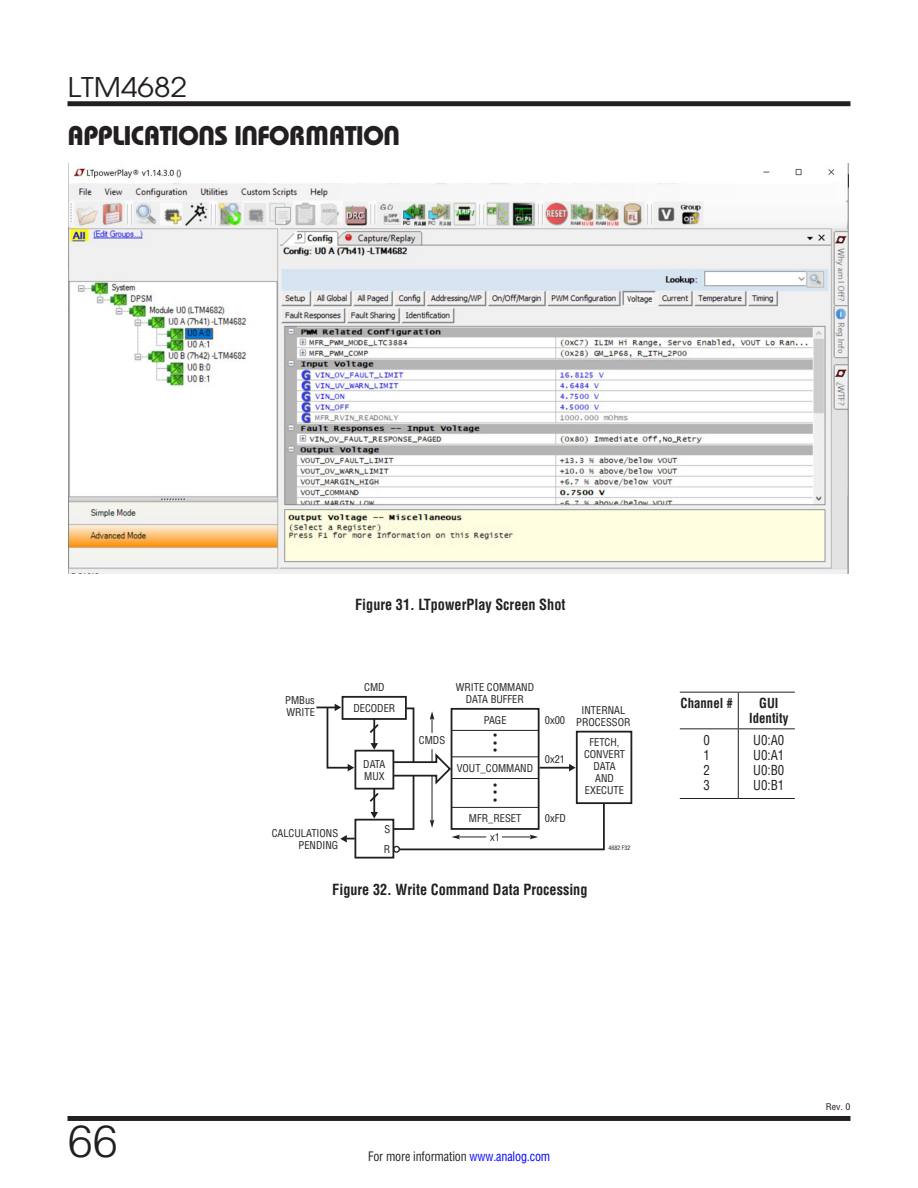
<style>
.page{position:relative;width:918px;height:1188px;background:#fff}
.page>*{position:absolute;margin:0;border:0;box-sizing:border-box;transform-origin:0 0}
.t1{font:300 45px "Linear Helvetica";color:#231f20}
.Section_Heads_non-TOC{font:27px "Linear Bauhaus";letter-spacing:-.02em;color:#231f20}
.t2{font:27px "ITC Avant Garde Pro";color:#231f20;scale:1.1 1}
.t3{font:700 15px "Linear Helv Cond";color:#231f20;scale:.95 1}
.Table_Body_-_True_Table{font:13.5px/15px "Linear Helv Cond";color:#231f20;text-align:justify;scale:.95 1}
.Table_Body_-_True_Table-2{font:700 13.5px/15px "Linear Helv Cond";color:#231f20;text-align:center;scale:.95 1}
.t4{font:12.75px "Linear Helv Cond";letter-spacing:-.01em;color:#231f20;scale:.95 1}
.t5{font:10.5px/12px "Linear Helv Cond";color:#231f20;text-align:center}
.t6{font:9px "Linear Helv Cond";color:#231f20;scale:1.1 1}
.t7{font:6px "Linear Helv Cond";color:#231f20}
.s1{color:#00f}
</style>
<div class="page">
<div style="left:68px;top:101px;width:782px;height:5px;background:#231f20"></div>
<div style="left:68px;top:1116px;width:782px;height:5px;background:#231f20"></div>
<hr style="left:373px;top:714px;width:2px;height:31px;background:#231f20">
<svg style="left:371px;top:743px;width:7px;height:7px"></svg>
<div style="left:393px;top:846px;width:7px;height:7px;border:1px solid #231f20;border-radius:50%"></div>
<svg style="left:392px;top:707px;width:214px;height:145px"></svg>
<div style="left:343px;top:697px;width:63px;height:22px;background:#fff"></div>
<div style="left:342px;top:696px;width:65px;height:24px;border:2px solid #231f20"></div>
<div style="left:452px;top:709px;width:87px;height:120px;background:#fff"></div>
<div style="left:451px;top:708px;width:89px;height:122px;border:2px solid #231f20"></div>
<svg style="left:369px;top:722px;width:10px;height:13px"></svg>
<hr style="left:373px;top:783px;width:2px;height:31px;background:#231f20">
<svg style="left:371px;top:812px;width:7px;height:7px"></svg>
<svg style="left:369px;top:791px;width:10px;height:13px"></svg>
<div style="left:355px;top:751px;width:38px;height:38px;background:#fff"></div>
<div style="left:354px;top:750px;width:40px;height:40px;border:2px solid #231f20"></div>
<div style="left:354px;top:819px;width:40px;height:40px;border:2px solid #231f20"></div>
<hr style="left:452px;top:730px;width:86px;height:1px;background:#231f20">
<hr style="left:452px;top:756px;width:86px;height:1px;background:#231f20">
<hr style="left:452px;top:778px;width:86px;height:1px;background:#231f20">
<hr style="left:452px;top:807px;width:86px;height:1px;background:#231f20">
<hr style="left:539px;top:767px;width:31px;height:2px;background:#231f20">
<svg style="left:316px;top:704px;width:38px;height:67px"></svg>
<div style="left:577px;top:732px;width:54px;height:71px;background:#fff"></div>
<div style="left:576px;top:731px;width:56px;height:73px;border:2px solid #231f20"></div>
<svg style="left:340px;top:835px;width:15px;height:8px"></svg>
<hr style="left:680px;top:692px;width:58px;height:1px;background:#231f20">
<hr style="left:680px;top:728px;width:58px;height:1px;background:#231f20">
<hr style="left:680px;top:798px;width:58px;height:1px;background:#231f20">
<hr style="left:738px;top:692px;width:57px;height:1px;background:#231f20">
<hr style="left:738px;top:693px;width:1px;height:35px;background:#231f20">
<hr style="left:738px;top:728px;width:57px;height:1px;background:#231f20">
<hr style="left:738px;top:729px;width:1px;height:69px;background:#231f20">
<hr style="left:738px;top:798px;width:57px;height:1px;background:#231f20">
<img style="left:69px;top:164px;width:779px;height:410px">
<h2 class="t2" style="left:68px;top:70px;width:110px">LTM4682</h2>
<p class="Section_Heads_non-TOC" style="left:68px;top:119px;width:334px">APPLICATIONS INFORMATION</p>
<h1 class="t1" style="left:68px;top:1113px;width:52px">66</h1>
<p class="t3" style="left:355px;top:595px;width:223px">Figure 31. LTpowerPlay Screen Shot</p>
<p class="t5" style="left:285px;top:695px;width:31px;text-align:left">PMBus<br>WRITE</p>
<p class="t5" style="left:364px;top:681px;width:22px">CMD</p>
<p class="t5" style="left:353px;top:702px;width:43px">DECODER</p>
<p class="t5" style="left:363px;top:758px;width:24px;text-align:left">DATA<br>MUX</p>
<p class="t5" style="left:272px;top:827px;width:68px;text-align:right">CALCULATIONS<br>PENDING</p>
<p class="t5" style="left:384px;top:823px;width:7px">S</p>
<p class="t5" style="left:384px;top:843px;width:8px">R</p>
<p class="t5" style="left:419px;top:734px;width:28px">CMDS</p>
<p class="t5" style="left:456px;top:681px;width:80px">WRITE COMMAND<br>DATA BUFFER</p>
<p class="t5" style="left:484px;top:714px;width:24px">PAGE</p>
<p class="t5" style="left:493px;top:732px;width:5px;line-height:7.5px;text-align:justify">• • •</p>
<p class="t5" style="left:493px;top:781px;width:5px;line-height:7.5px;text-align:justify">• • •</p>
<p class="t5" style="left:469px;top:812px;width:54px">MFR_RESET</p>
<p class="t5" style="left:457px;top:762px;width:78px">VOUT_COMMAND</p>
<p class="t5" style="left:490px;top:831px;width:11px">x1</p>
<p class="t5" style="left:545px;top:714px;width:22px">0x00</p>
<p class="t5" style="left:545px;top:753px;width:22px">0x21</p>
<p class="t5" style="left:545px;top:812px;width:22px">0xFD</p>
<p class="t5" style="left:576px;top:705px;width:56px">INTERNAL<br>PROCESSOR</p>
<p class="t5" style="left:584px;top:736px;width:43px">FETCH,<br>CONVERT<br>DATA<br>AND<br>EXECUTE</p>
<p class="t7" style="left:608px;top:844px;width:24px">4682 F32</p>
<p class="t3" style="left:332px;top:880px;width:270px">Figure 32. Write Command Data Processing</p>
<p class="Table_Body_-_True_Table-2" style="left:681px;top:695px;width:57px">Channel #</p>
<p class="Table_Body_-_True_Table-2" style="left:749px;top:695px;width:43px">GUI<br>Identity</p>
<p class="Table_Body_-_True_Table" style="left:704px;top:732px;width:8px">0<br>1<br>2<br>3</p>
<p class="Table_Body_-_True_Table" style="left:753px;top:732px;width:34px">U0:A0<br>U0:A1<br>U0:B0<br>U0:B1</p>
<p class="t4" style="left:368px;top:1148px;width:193px">For more information <span class="s1">www.analog.com</span></p>
<p class="t6" style="left:826px;top:1102px;width:24px">Rev. 0</p>
</div>
